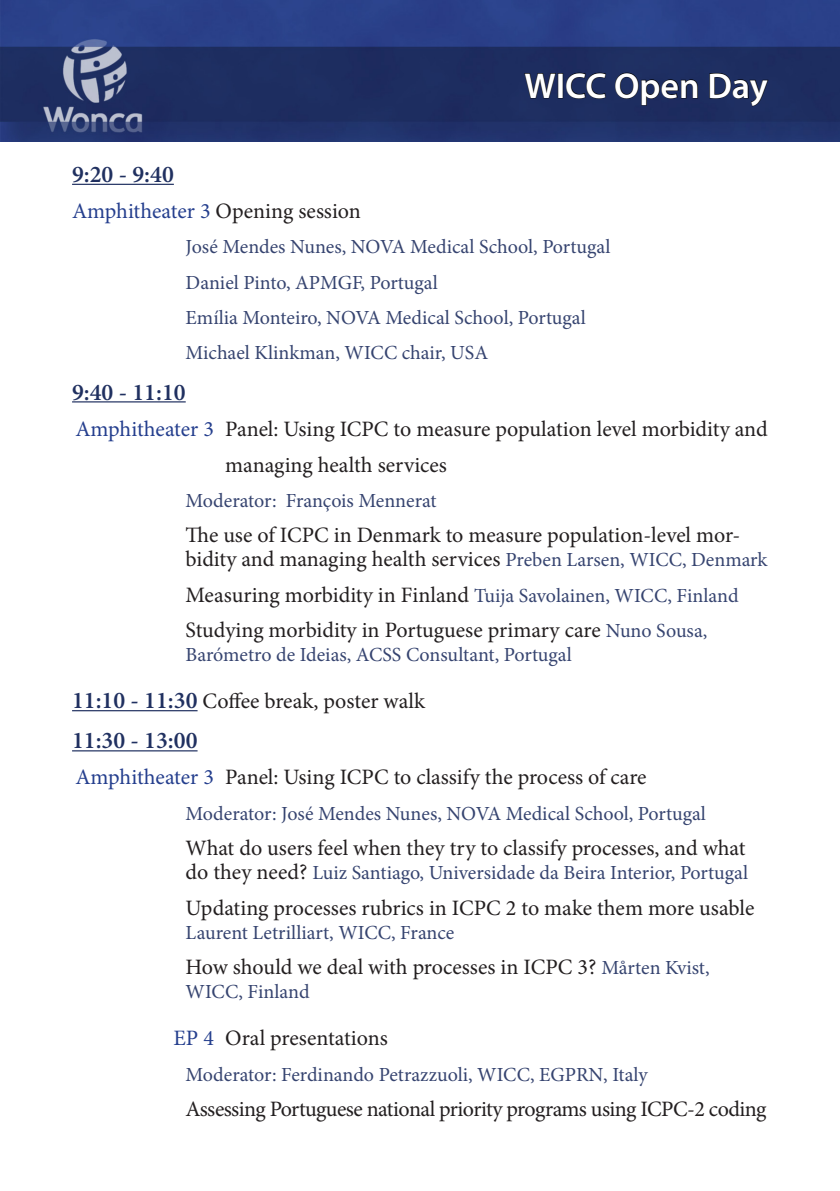
<style>
.page{position:relative;width:840px;height:1191px;background:#fff}
.page>*{position:absolute;margin:0;border:0;box-sizing:border-box;transform-origin:0 0}
.Info{font:600 36px "Myriad Pro";color:#fff}
.Time{font:600 24px "Minion Pro";color:#203060}
.Participants{font:22px/24px "Minion Pro";letter-spacing:-.005em;color:#231f20}
.Sessions{font:22px/36px "Minion Pro";letter-spacing:-.005em;color:#231f20}
.Participants-2{font:22px "Minion Pro";letter-spacing:-.025em;color:#231f20}
.Time-2{font:22px "Minion Pro";color:#231f20}
.Participants-3{font:20px "Minion Pro";color:#364470}
.s1{color:#253f8e}
.s2{font-size:20px;color:#364470}
.s3{font-size:22px;color:#231f20}
.s4{font-weight:600;font-size:24px;color:#203060}
</style>
<div class="page">
<hr style="left:72px;top:184px;width:102px;height:1px;background:#203060">
<hr style="left:72px;top:401px;width:114px;height:1px;background:#203060">
<hr style="left:72px;top:710px;width:125px;height:1px;background:#203060">
<hr style="left:72px;top:750px;width:125px;height:1px;background:#203060">
<img style="left:0;top:0;width:839px;height:142px">
<svg style="left:523px;top:65px;width:33px;height:40px"></svg>
<div style="left:557px;top:73px;width:5px;height:25px;border:1px solid #000"></div>
<svg style="left:565px;top:72px;width:41px;height:27px"></svg>
<svg style="left:614px;top:72px;width:84px;height:34px;background:#182651"></svg>
<svg style="left:708px;top:73px;width:60px;height:34px;background:#192651"></svg>
<p class="Info" style="left:524px;top:63px;width:245px">WICC Open Day</p>
<p class="Time" style="left:72px;top:158px;width:103px">9:20 - 9:40</p>
<p class="Sessions" style="left:72px;top:193px;width:290px"><span class="s1">Amphitheater 3</span> Opening session</p>
<p class="Participants-3" style="left:185px;top:233px;width:426px">José Mendes Nunes, NOVA Medical School, Portugal</p>
<p class="Participants-3" style="left:185px;top:269px;width:253px">Daniel Pinto, APMGF, Portugal</p>
<p class="Participants-3" style="left:185px;top:304px;width:401px">Emília Monteiro, NOVA Medical School, Portugal</p>
<p class="Participants-3" style="left:185px;top:339px;width:304px">Michael Klinkman, WICC chair, USA</p>
<p class="Time" style="left:72px;top:375px;width:115px">9:40 - 11:10</p>
<p class="Sessions" style="left:225px;top:410px;width:543px;text-indent:-150px"><span class="s1">Amphitheater 3</span> Panel: Using ICPC to measure population level morbidity and managing health services</p>
<p class="Participants-3" style="left:185px;top:487px;width:252px">Moderator: François Mennerat</p>
<p class="Participants" style="left:185px;top:523px;width:583px">The use of ICPC in Denmark to measure population-level mor&shy;bidity and managing health services <span class="s2">Preben Larsen, WICC, Denmark</span></p>
<p class="Participants-3" style="left:185px;top:582px;width:554px"><span class="s3">Measuring morbidity in Finland</span> Tuija Savolainen, WICC, Finland</p>
<p class="Participants" style="left:185px;top:618px;width:523px">Studying morbidity in Portuguese primary care <span class="s2">Nuno Sousa,</span></p>
<p class="Participants-3" style="left:185px;top:641px;width:387px">Barómetro de Ideias, ACSS Consultant, Portugal</p>
<p class="Time-2" style="left:72px;top:686px;width:354px"><span class="s4">11:10 - 11:30</span> Coffee break, poster walk</p>
<p class="Time" style="left:72px;top:724px;width:127px">11:30 - 13:00</p>
<p class="Sessions" style="left:75px;top:759px;width:572px"><span class="s1">Amphitheater 3</span> Panel: Using ICPC to classify the process of care</p>
<p class="Participants-3" style="left:185px;top:800px;width:521px">Moderator: José Mendes Nunes, NOVA Medical School, Portugal</p>
<p class="Participants" style="left:185px;top:836px;width:561px">What do users feel when they try to classify processes, and what</p>
<p class="Participants-3" style="left:185px;top:859px;width:563px"><span class="s3">do they need?</span> Luiz Santiago, Universidade da Beira Interior, Portugal</p>
<p class="Participants" style="left:185px;top:895px;width:570px">Updating processes rubrics in ICPC 2 to make them more usable</p>
<p class="Participants-3" style="left:185px;top:918px;width:270px">Laurent Letrilliart, WICC, France</p>
<p class="Participants" style="left:185px;top:955px;width:525px">How should we deal with processes in ICPC 3? <span class="s2">Mårten Kvist,</span></p>
<p class="Participants-3" style="left:185px;top:978px;width:125px">WICC, Finland</p>
<p class="Sessions" style="left:173px;top:1020px;width:216px"><span class="s1">EP 4</span> Oral presentations</p>
<p class="Participants-3" style="left:185px;top:1060px;width:463px">Moderator: Ferdinando Petrazzuoli, WICC, EGPRN, Italy</p>
<p class="Participants-2" style="left:185px;top:1094px;width:582px">Assessing Portuguese national priority programs using ICPC-2 coding</p>
</div>
